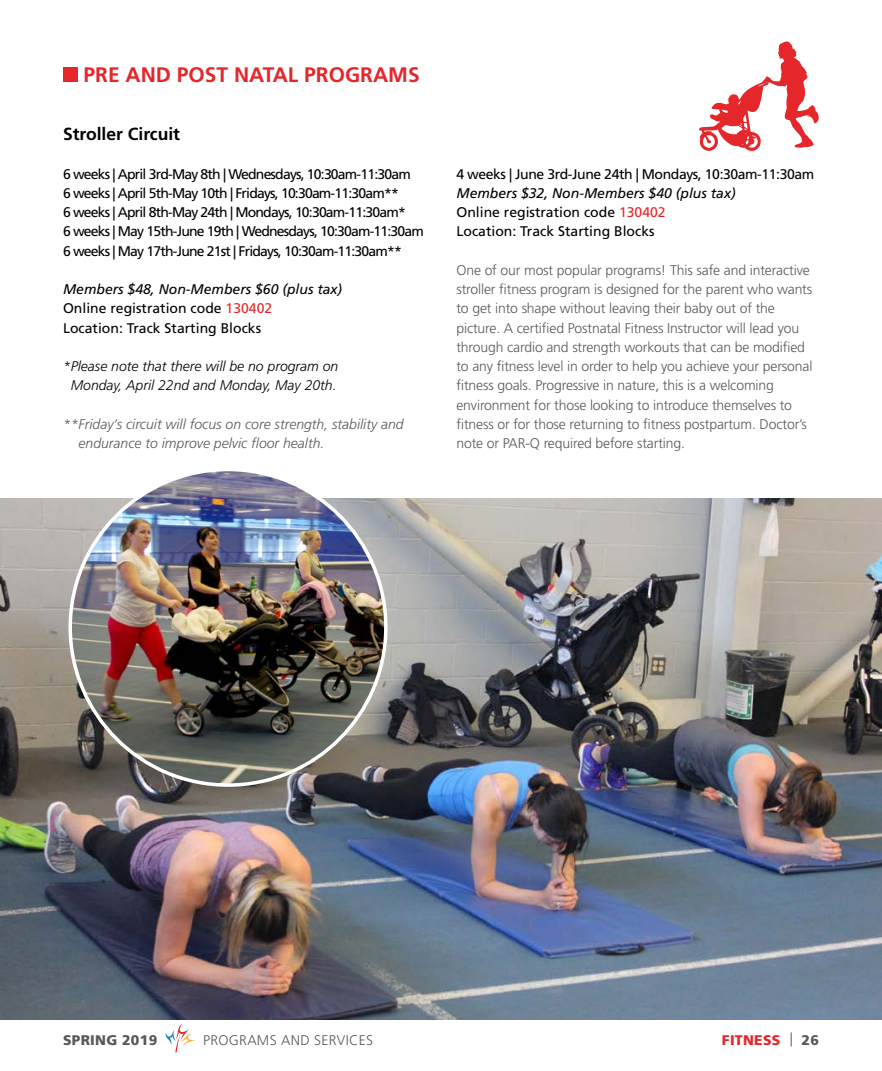
<style>
.page{position:relative;width:882px;height:1071px;background:#fff}
.page>*{position:absolute;margin:0;border:0;box-sizing:border-box;transform-origin:0 0}
.t1{font:700 21px "Frutiger LT Std";color:#e5272c}
.t2{font:700 17.5px "Frutiger LT Std";color:#000}
.t3{font:300 14px/19.2px "Frutiger LT Std";letter-spacing:-.01em;color:#58595b}
.t4{font:14px/19.2px "Frutiger LT Std";letter-spacing:-.06em;color:#000}
.t5{font:14px/19.2px "Frutiger LT Std";color:#000}
.t6{font:italic 300 14px/19.2px "Frutiger LT Std";color:#58595b}
.t7{font:italic 300 14px/19.2px "Frutiger LT Std";color:#000;text-align:center}
.t8{font:14px "Frutiger LT Std";letter-spacing:-.03em;color:#000}
.t9{font:300 14px "Frutiger LT Std";letter-spacing:.02em;color:#58595b}
.t10{font:900 14px "Frutiger LT Std";letter-spacing:.02em;color:#58595b}
.t11{font:900 14px "Frutiger LT Std";letter-spacing:.02em;color:#e5272c}
.s1{font-style:italic}
.s2{color:#e5272c}
.s3{font-weight:300;color:#58595b}
.s4{color:#58595b}
</style>
<div class="page">
<img style="left:0;top:499px;width:882px;height:520px">
<svg style="left:165px;top:1024px;width:30px;height:28px"></svg>
<div style="left:63px;top:68px;width:15px;height:14px;background:#e5272c"></div>
<svg style="left:698px;top:41px;width:121px;height:110px"></svg>
<img style="left:70px;top:469px;width:316px;height:316px;border-radius:158px">
<h1 class="t1" style="left:84px;top:63px;width:338px">PRE AND POST NATAL PROGRAMS</h1>
<p class="t2" style="left:63px;top:124px;width:119px">Stroller Circuit</p>
<p class="t4" style="left:63px;top:164px;width:363px">6 weeks | April 3rd-May 8th | Wednesdays, 10:30am-11:30am<br>6 weeks | April 5th-May 10th | Fridays, 10:30am-11:30am**<br>6 weeks | April 8th-May 24th | Mondays, 10:30am-11:30am*<br>6 weeks | May 15th-June 19th | Wednesdays, 10:30am-11:30am 6 weeks | May 17th-June 21st | Fridays, 10:30am-11:30am**</p>
<p class="t5" style="left:63px;top:280px;width:281px"><span class="s1">Members $48, Non-Members $60 (plus tax)<br></span>Online registration code <span class="s2">130402<br></span>Location: Track Starting Blocks</p>
<p class="t7" style="left:63px;top:357px;width:277px">*Please note that there will be no program on<br>Monday, April 22nd and Monday, May 20th.</p>
<p class="t6" style="left:79px;top:414px;width:327px;text-indent:-16px">**Friday’s circuit will focus on core strength, stability and endurance to improve pelvic floor health.</p>
<p class="t8" style="left:456px;top:165px;width:359px">4 weeks | June 3rd-June 24th | Mondays, 10:30am-11:30am</p>
<p class="t5" style="left:456px;top:183px;width:281px"><span class="s1">Members $32, Non-Members $40 (plus tax)<br></span>Online registration code <span class="s2">130402<br></span>Location: Track Starting Blocks</p>
<p class="t3" style="left:456px;top:260px;width:358px">One of our most popular programs! This safe and interactive stroller fitness program is designed for the parent who wants to get into shape without leaving their baby out of the picture. A certified Postnatal Fitness Instructor will lead you through cardio and strength workouts that can be modified to any fitness level in order to help you achieve your personal fitness goals. Progressive in nature, this is a welcoming environment for those looking to introduce themselves to fitness or for those returning to fitness postpartum. Doctor’s note or PAR-Q required before starting.</p>
<p class="t10" style="left:63px;top:1031px;width:96px">SPRING 2019</p>
<p class="t9" style="left:203px;top:1032px;width:171px">PROGRAMS AND SERVICES</p>
<p class="t11" style="left:722px;top:1031px;width:99px">FITNESS <span class="s3">|</span> <span class="s4">26</span></p>
</div>
